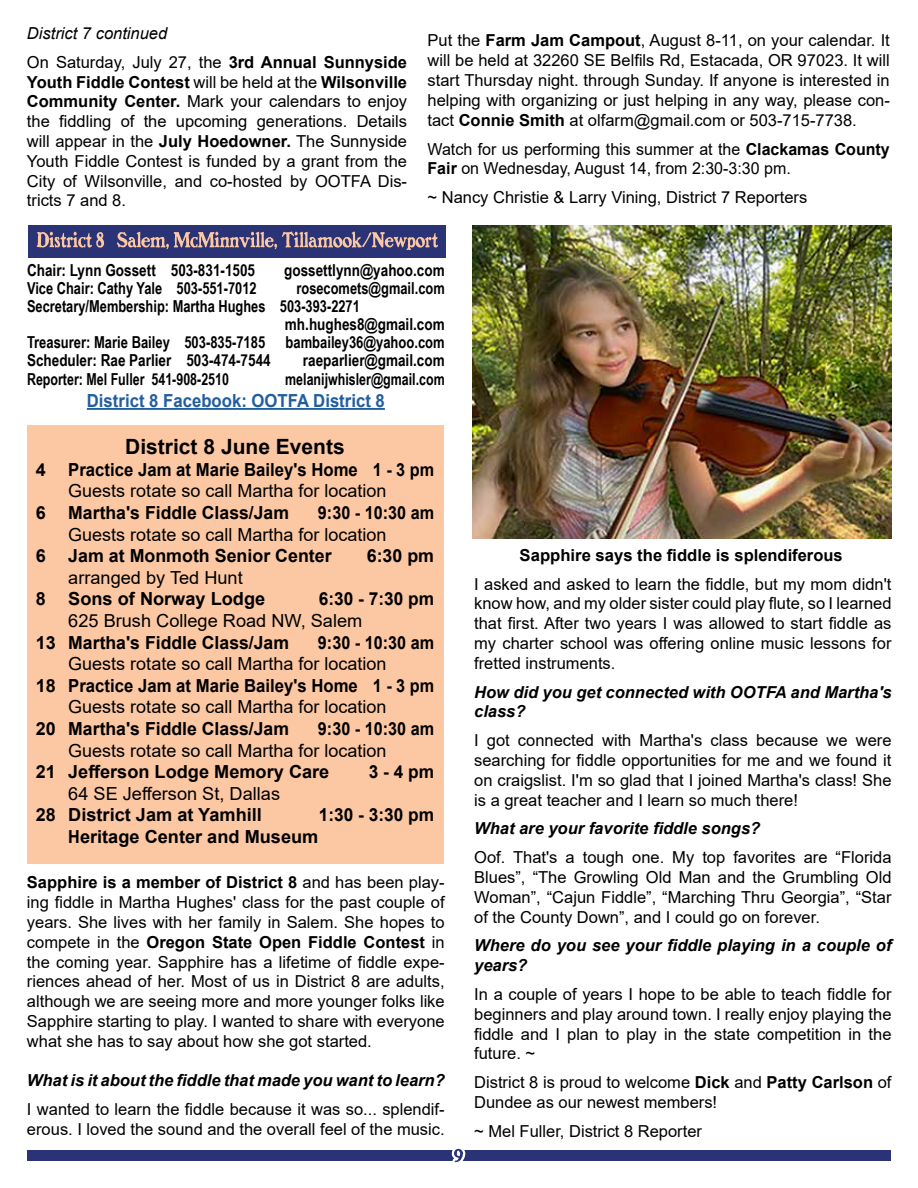
<style>
.page{position:relative;width:918px;height:1188px;background:#fff}
.page>*{position:absolute;margin:0;border:0;box-sizing:border-box;transform-origin:0 0}
.t1{font:700 21px "Arial";color:#000}
.t2{font:700 18px "Arial";color:#000}
.t3{font:18px "Arial";color:#000}
.t4{font:700 18px "Arial";color:#000;scale:.9 1}
.t5{font:700 18px "Arial";color:#215e9e;scale:.93 1}
.t6{font:700 18px "Arial";color:#000;scale:.96 1}
.t7{font:16.5px/19.8px "Arial";color:#000;text-align:justify}
.t8{font:italic 700 16.5px/19.8px "Arial";color:#000}
.t9{font:700 16.5px "Arial Narrow";color:#000}
.t10{font:700 16.5px "Arial Narrow";color:#000;scale:.95 1}
.t11{font:700 16.5px "Arial Narrow";color:#000;scale:.96 1}
.t12{font:700 16.5px "Arial Narrow";color:#000;scale:.92 1}
.t13{font:700 16.5px "Arial";color:#000}
.s1{font-style:italic}
.s2{font-weight:700}
</style>
<div class="page">
<div style="left:27px;top:1150px;width:864px;height:10px;background:#2a3375"></div>
<svg style="left:449px;top:1148px;width:19px;height:15px"></svg>
<div style="left:28px;top:225px;width:417px;height:32px;background:#2a3375"></div>
<svg style="left:37px;top:232px;width:401px;height:18px"></svg>
<div style="left:27px;top:425px;width:417px;height:438px;background:#fcc7a3"></div>
<img style="left:473px;top:225px;width:419px;height:314px">
<hr style="left:87px;top:408px;width:298px;height:2px;background:#215e9e">
<p class="t7" style="left:27px;top:19px;width:382px;line-height:28.8px"><span class="s1">District 7 continued<br></span>On Saturday, July 27, the <span class="s2">3rd Annual Sunnyside</span></p>
<p class="t7" style="left:27px;top:72px;width:382px"><span class="s2">Youth Fiddle Contest</span> will be held at the <span class="s2">Wilsonville Community Center.</span> Mark your calendars to enjoy the fiddling of the upcoming generations. Details will appear in the <span class="s2">July Hoedowner.</span> The Sunnyside Youth Fiddle Contest is funded by a grant from the City of Wilsonville, and co-hosted by OOTFA Dis&shy;tricts 7 and 8.</p>
<p class="t7" style="left:428px;top:31px;width:464px">Put the <span class="s2">Farm Jam Campout</span>, August 8-11, on your calendar. It will be held at 32260 SE Belfils Rd, Estacada, OR 97023. It will start Thursday night. through Sunday. If anyone is interested in helping with organizing or just helping in any way, please con&shy;tact <span class="s2">Connie Smith</span> at olfarm@gmail.com or 503-715-7738.</p>
<p class="t7" style="left:428px;top:139px;width:464px">Watch for us performing this summer at the <span class="s2">Clackamas County<br>Fair</span> on Wednesday, August 14, from 2:30-3:30 pm.</p>
<p class="t7" style="left:428px;top:187px;width:381px">~ Nancy Christie &amp; Larry Vining, District 7 Reporters</p>
<p class="t9" style="left:27px;top:257px;width:230px">Chair: Lynn Gossett 503-831-1505</p>
<p class="t9" style="left:284px;top:257px;width:162px">gossettlynn@yahoo.com</p>
<p class="t10" style="left:27px;top:275px;width:243px">Vice Chair: Cathy Yale 503-551-7012</p>
<p class="t10" style="left:296px;top:275px;width:158px">rosecomets@gmail.com</p>
<p class="t10" style="left:27px;top:293px;width:352px">Secretary/Membership: Martha Hughes 503-393-2271</p>
<p class="t9" style="left:285px;top:311px;width:161px">mh.hughes8@gmail.com</p>
<p class="t11" style="left:27px;top:329px;width:437px">Treasurer: Marie Bailey 503-835-7185 bambailey36@yahoo.com</p>
<p class="t9" style="left:27px;top:347px;width:245px">Scheduler: Rae Parlier 503-474-7544</p>
<p class="t9" style="left:303px;top:347px;width:143px">raeparlier@gmail.com</p>
<p class="t12" style="left:27px;top:367px;width:221px">Reporter: Mel Fuller 541-908-2510</p>
<p class="t12" style="left:285px;top:367px;width:175px">melanijwhisler@gmail.com</p>
<p class="t5" style="left:87px;top:388px;width:322px">District 8 Facebook: OOTFA District 8</p>
<p class="t1" style="left:125px;top:432px;width:221px">District 8 June Events</p>
<p class="t2" style="left:36px;top:457px;width:400px">4 Practice Jam at Marie Bailey's Home 1 - 3 pm</p>
<p class="t3" style="left:68px;top:479px;width:320px">Guests rotate so call Martha for location</p>
<p class="t2" style="left:36px;top:500px;width:255px">6 Martha's Fiddle Class/Jam</p>
<p class="t4" style="left:318px;top:500px;width:131px">9:30 - 10:30 am</p>
<p class="t3" style="left:68px;top:522px;width:320px">Guests rotate so call Martha for location</p>
<p class="t2" style="left:36px;top:543px;width:297px">6 Jam at Monmoth Senior Center</p>
<p class="t2" style="left:367px;top:543px;width:69px">6:30 pm</p>
<p class="t3" style="left:68px;top:565px;width:176px">arranged by Ted Hunt</p>
<p class="t2" style="left:36px;top:586px;width:231px">8 Sons of Norway Lodge</p>
<p class="t6" style="left:319px;top:586px;width:122px">6:30 - 7:30 pm</p>
<p class="t3" style="left:68px;top:608px;width:296px">625 Brush College Road NW, Salem</p>
<p class="t2" style="left:36px;top:630px;width:255px">13 Martha's Fiddle Class/Jam</p>
<p class="t4" style="left:318px;top:630px;width:131px">9:30 - 10:30 am</p>
<p class="t3" style="left:68px;top:651px;width:320px">Guests rotate so call Martha for location</p>
<p class="t2" style="left:36px;top:673px;width:400px">18 Practice Jam at Marie Bailey's Home 1 - 3 pm</p>
<p class="t3" style="left:68px;top:695px;width:320px">Guests rotate so call Martha for location</p>
<p class="t2" style="left:36px;top:716px;width:255px">20 Martha's Fiddle Class/Jam</p>
<p class="t4" style="left:318px;top:716px;width:131px">9:30 - 10:30 am</p>
<p class="t3" style="left:68px;top:738px;width:320px">Guests rotate so call Martha for location</p>
<p class="t2" style="left:36px;top:759px;width:295px">21 Jefferson Lodge Memory Care</p>
<p class="t6" style="left:369px;top:759px;width:70px">3 - 4 pm</p>
<p class="t3" style="left:68px;top:781px;width:213px">64 SE Jefferson St, Dallas</p>
<p class="t2" style="left:36px;top:802px;width:228px">28 District Jam at Yamhill</p>
<p class="t6" style="left:319px;top:802px;width:122px">1:30 - 3:30 pm</p>
<p class="t4" style="left:68px;top:824px;width:279px">Heritage Center and Museum</p>
<p class="t7" style="left:27px;top:873px;width:419px"><span class="s2">Sapphire is a member of District 8</span> and has been play&shy;ing fiddle in Martha Hughes' class for the past couple of years. She lives with her family in Salem. She hopes to compete in the <span class="s2">Oregon State Open Fiddle Contest</span> in the coming year. Sapphire has a lifetime of fiddle expe&shy;riences ahead of her. Most of us in District 8 are adults, although we are seeing more and more younger folks like Sapphire starting to play. I wanted to share with everyone what she has to say about how she got started.</p>
<p class="t8" style="left:27px;top:1071px;width:419px">What is it about the fiddle that made you want to learn?</p>
<p class="t7" style="left:27px;top:1099px;width:419px">I wanted to learn the fiddle because it was so... splendif&shy;erous. I loved the sound and the overall feel of the music.</p>
<p class="t13" style="left:520px;top:544px;width:325px">Sapphire says the fiddle is splendiferous</p>
<p class="t7" style="left:474px;top:574px;width:419px">I asked and asked to learn the fiddle, but my mom didn't know how, and my older sister could play flute, so I learned that first. After two years I was allowed to start fiddle as my charter school was offering online music lessons for fretted instruments.</p>
<p class="t8" style="left:474px;top:682px;width:419px">How did you get connected with OOTFA and Martha's class?</p>
<p class="t7" style="left:474px;top:730px;width:419px">I got connected with Martha's class because we were searching for fiddle opportunities for me and we found it on craigslist. I'm so glad that I joined Martha's class! She is a great teacher and I learn so much there!</p>
<p class="t8" style="left:474px;top:819px;width:288px">What are your favorite fiddle songs?</p>
<p class="t7" style="left:474px;top:847px;width:419px">Oof. That's a tough one. My top favorites are “Florida Blues”, “The Growling Old Man and the Grumbling Old Woman”, “Cajun Fiddle”, “Marching Thru Georgia”, “Star of the County Down”, and I could go on forever.</p>
<p class="t8" style="left:474px;top:936px;width:419px">Where do you see your fiddle playing in a couple of years?</p>
<p class="t7" style="left:474px;top:984px;width:419px">In a couple of years I hope to be able to teach fiddle for beginners and play around town. I really enjoy playing the fiddle and I plan to play in the state competition in the future. ~</p>
<p class="t7" style="left:474px;top:1072px;width:419px">District 8 is proud to welcome <span class="s2">Dick</span> and <span class="s2">Patty Carlson</span> of<br>Dundee as our newest members!</p>
<p class="t7" style="left:474px;top:1121px;width:229px">~ Mel Fuller, District 8 Reporter</p>
</div>
